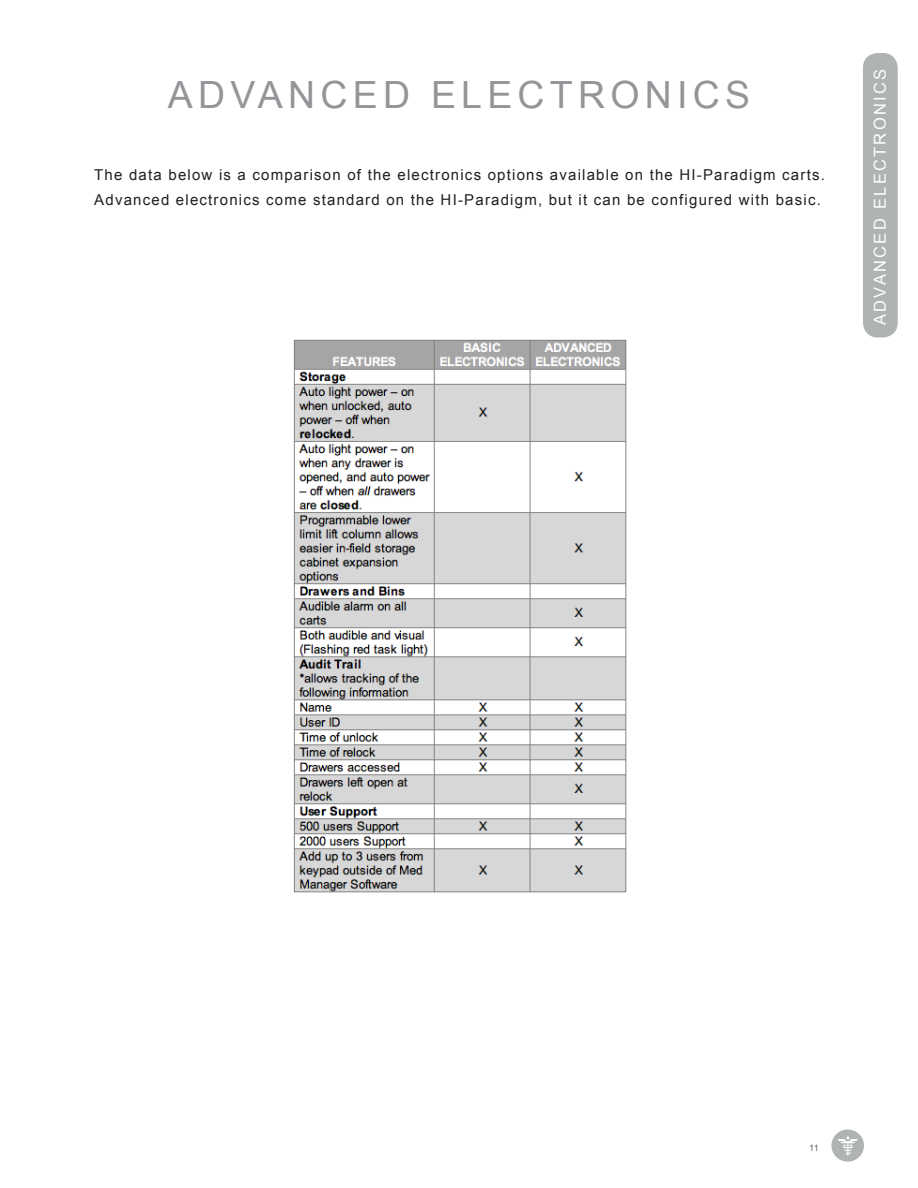
<style>
.page{position:relative;width:918px;height:1188px;background:#fff}
.page>*{position:absolute;margin:0;border:0;box-sizing:border-box;transform-origin:0 0}
.t1{font:37.5px "Arial";letter-spacing:.14em;color:#939598}
.t2{font:16.5px "Arial";letter-spacing:.14em;color:#fff}
.t3{font:15px/25.5px "Arial";letter-spacing:.08em;color:#231f20}
.t4{font:9px "Arial";color:#636366}
</style>
<div class="page">
<div style="left:831px;top:1130px;width:33px;height:32px;background:#afb3b3;border-radius:50%"></div>
<svg style="left:838px;top:1137px;width:20px;height:19px"></svg>
<div style="left:863px;top:53px;width:35px;height:284px;background:#afb3b3;border-radius:15px"></div>
<img style="left:293px;top:339px;width:334px;height:554px">
<p class="t1" style="left:168px;top:70px;width:584px">ADVANCED ELECTRONICS</p>
<p class="t3" style="left:94px;top:162px;width:732px">The data below is a comparison of the electronics options available on the HI-Paradigm carts.<br>Advanced electronics come standard on the HI-Paradigm, but it can be configured with basic.</p>
<p class="t2" style="left:869px;top:325px;width:258px;rotate:-90deg">ADVANCED ELECTRONICS</p>
<p class="t4" style="left:809px;top:1142px;width:11px">11</p>
</div>
